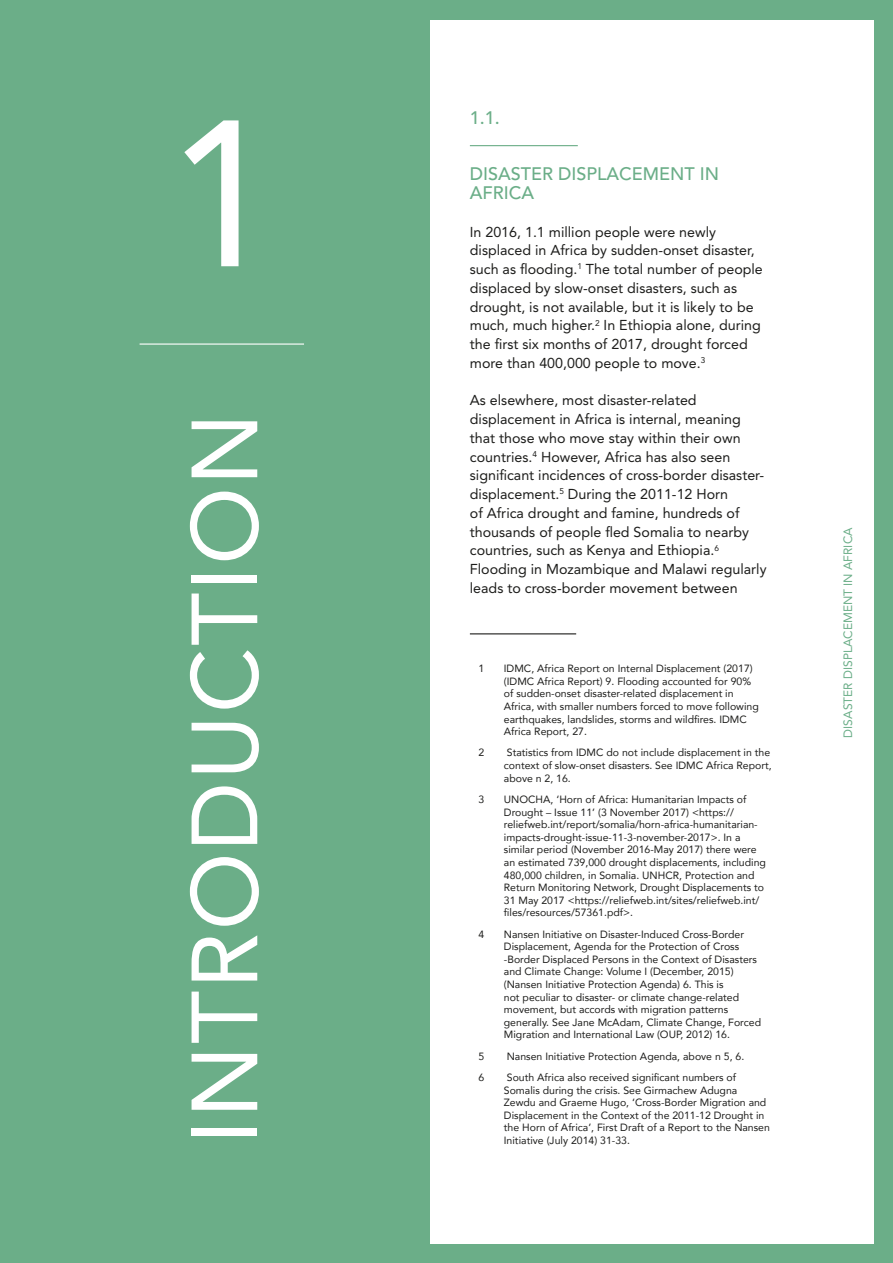
<style>
.page{position:relative;width:893px;height:1263px;background:#fff}
.page>*{position:absolute;margin:0;border:0;box-sizing:border-box;transform-origin:0 0}
.t1{font:205.95px "Avenir LT Std";color:#fff}
.t2{font:92.85px "Avenir LT Std";letter-spacing:.02em;color:#fff}
.t3{font:500 18px/18.8px "Avenir LT Std";color:#6bae88}
.t4{font:14.25px/18.8px "Avenir LT Std";color:#1d1d1b}
.t5{font:12px "Avenir LT Std";color:#6bae88}
.t6{font:10.5px/12.6px "Avenir";color:#1d1d1b}
</style>
<div class="page">
<div style="left:0;top:0;width:429px;height:1263px;background:#6bae88"></div>
<div style="left:874px;top:0;width:19px;height:1263px;background:#6bae88"></div>
<div style="left:0;top:0;width:893px;height:20px;background:#6bae88"></div>
<div style="left:0;top:1244px;width:893px;height:19px;background:#6bae88"></div>
<hr style="left:140px;top:343px;width:164px;height:2px;background:#fff">
<hr style="left:470px;top:633px;width:106px;height:1px;background:#1d1d1b">
<hr style="left:470px;top:145px;width:108px;height:1px;background:#6bae88">
<h1 class="t1" style="left:164px;top:75px;width:116px">1</h1>
<h2 class="t2" style="left:171px;top:1144px;width:732px;rotate:-90deg">INTRODUCTION</h2>
<h3 class="t3" style="left:470px;top:109px;width:32px">1.1.</h3>
<h3 class="t3" style="left:470px;top:165px;width:251px">DISASTER DISPLACEMENT IN<br>AFRICA</h3>
<p class="t4" style="left:470px;top:222px;width:294px">In 2016, 1.1 million people were newly displaced in Africa by sudden-onset disaster, such as flooding.<sup>1</sup> The total number of people displaced by slow-onset disasters, such as drought, is not available, but it is likely to be much, much higher.<sup>2</sup> In Ethiopia alone, during the first six months of 2017, drought forced more than 400,000 people to move.<sup>3</sup></p>
<p class="t4" style="left:470px;top:391px;width:298px">As elsewhere, most disaster-related displacement in Africa is internal, meaning that those who move stay within their own countries.<sup>4</sup> However, Africa has also seen significant incidences of cross-border disaster&shy;displacement.<sup>5</sup> During the 2011-12 Horn<br>of Africa drought and famine, hundreds of thousands of people fled Somalia to nearby countries, such as Kenya and Ethiopia.<sup>6<br></sup>Flooding in Mozambique and Malawi regularly leads to cross-border movement between</p>
<p class="t6" style="left:478px;top:662px;width:7px">1</p>
<p class="t6" style="left:504px;top:662px;width:256px">IDMC, Africa Report on Internal Displacement (2017) (IDMC Africa Report) 9. Flooding accounted for 90% of sudden-onset disaster-related displacement in Africa, with smaller numbers forced to move following earthquakes, landslides, storms and wildfires. IDMC Africa Report, 27.</p>
<p class="t6" style="left:478px;top:746px;width:7px">2</p>
<p class="t6" style="left:504px;top:746px;width:269px">Statistics from IDMC do not include displacement in the context of slow-onset disasters. See IDMC Africa Report, above n 2, 16.</p>
<p class="t6" style="left:478px;top:793px;width:7px">3</p>
<p class="t6" style="left:504px;top:793px;width:264px">UNOCHA, ‘Horn of Africa: Humanitarian Impacts of Drought – Issue 11’ (3 November 2017) &lt;https:// reliefweb.int/report/somalia/horn-africa-humanitarian&shy;impacts-drought-issue-11-3-november-2017&gt;. In a similar period (November 2016-May 2017) there were an estimated 739,000 drought displacements, including 480,000 children, in Somalia. UNHCR, Protection and Return Monitoring Network, Drought Displacements to 31 May 2017 &lt;https://reliefweb.int/sites/reliefweb.int/ files/resources/57361.pdf&gt;.</p>
<p class="t6" style="left:478px;top:927px;width:7px">4</p>
<p class="t6" style="left:504px;top:927px;width:259px">Nansen Initiative on Disaster-Induced Cross-Border Displacement, Agenda for the Protection of Cross -Border Displaced Persons in the Context of Disasters and Climate Change: Volume I (December, 2015) (Nansen Initiative Protection Agenda) 6. This is<br>not peculiar to disaster- or climate change-related movement, but accords with migration patterns generally. See Jane McAdam, Climate Change, Forced Migration and International Law (OUP, 2012) 16.</p>
<p class="t6" style="left:478px;top:1049px;width:7px">5</p>
<p class="t6" style="left:507px;top:1049px;width:239px">Nansen Initiative Protection Agenda, above n 5, 6.</p>
<p class="t6" style="left:478px;top:1071px;width:7px">6</p>
<p class="t6" style="left:504px;top:1071px;width:268px">South Africa also received significant numbers of Somalis during the crisis. See Girmachew Adugna Zewdu and Graeme Hugo, ‘Cross-Border Migration and Displacement in the Context of the 2011-12 Drought in the Horn of Africa’, First Draft of a Report to the Nansen Initiative (July 2014) 31-33.</p>
<p class="t5" style="left:841px;top:738px;width:212px;rotate:-90deg">DISASTER DISPLACEMENT IN AFRICA</p>
</div>
